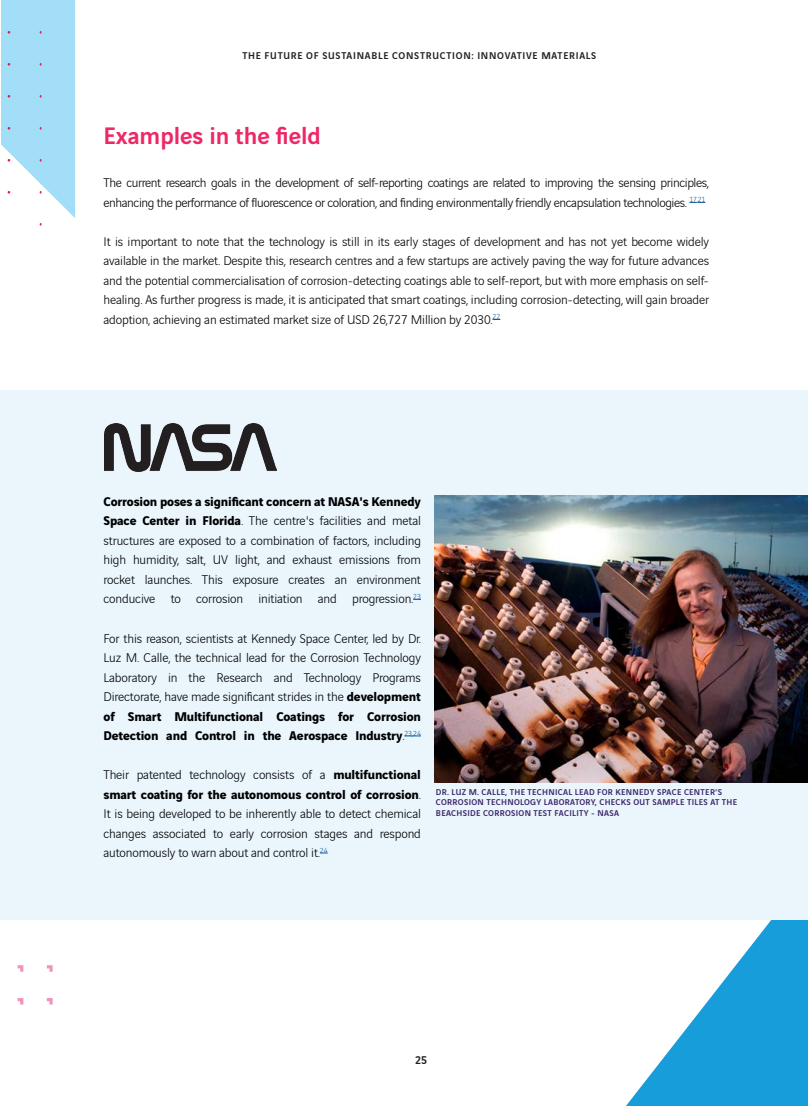
<style>
.page{position:relative;width:808px;height:1106px;background:#fff}
.page>*{position:absolute;margin:0;border:0;box-sizing:border-box;transform-origin:0 0}
.t1{font:500 25.5px "Vinci Sans";color:#ee2765}
.t2{font:300 13.5px/19.5px "Vinci Sans";letter-spacing:-.03em;color:#000001;text-align:justify}
.t3{font:500 12px "Vinci Sans";color:#231f20}
.t4{font:500 10.5px "Vinci Sans";letter-spacing:.07em;color:#231f20}
.t5{font:500 9px/10.5px "Vinci Sans";letter-spacing:.035em;color:#3e276c}
.s1{font-weight:700}
</style>
<div class="page">
<svg style="left:1px;top:0;width:74px;height:226px"></svg>
<svg style="left:47px;top:998px;width:6px;height:6px"></svg>
<svg style="left:18px;top:998px;width:5px;height:6px"></svg>
<svg style="left:47px;top:965px;width:6px;height:6px"></svg>
<svg style="left:18px;top:965px;width:5px;height:6px"></svg>
<svg style="left:626px;top:920px;width:182px;height:186px;fill:#179dd9"></svg>
<div style="left:0;top:390px;width:808px;height:530px;background:#eaf6fc"></div>
<svg style="left:689px;top:202px;width:16px;height:1px"></svg>
<svg style="left:404px;top:735px;width:17px;height:1px"></svg>
<img style="left:105px;top:423px;width:172px;height:48px">
<img style="left:435px;top:495px;width:373px;height:287px">
<p class="t4" style="left:242px;top:48px;width:355px">THE FUTURE OF SUSTAINABLE CONSTRUCTION: INNOVATIVE MATERIALS</p>
<p class="t1" style="left:104px;top:115px;width:219px">Examples in the field</p>
<p class="t2" style="left:104px;top:172px;width:607px">The current research goals in the development of self-reporting coatings are related to improving the sensing principles, enhancing the performance of fluorescence or coloration, and finding environmentally friendly encapsulation technologies. <sup>17</sup><sup>,</sup><sup>21</sup></p>
<p class="t2" style="left:104px;top:230px;width:607px">It is important to note that the technology is still in its early stages of development and has not yet become widely available in the market. Despite this, research centres and a few startups are actively paving the way for future advances and the potential commercialisation of corrosion-detecting coatings able to self-report, but with more emphasis on self&shy;healing. As further progress is made, it is anticipated that smart coatings, including corrosion-detecting, will gain broader adoption, achieving an estimated market size of USD 26,727 Million by 2030.<sup>22</sup></p>
<p class="t2" style="left:104px;top:490px;width:319px"><span class="s1">Corrosion poses a significant concern at NASA's Kennedy Space Center in Florida</span>. The centre's facilities and metal structures are exposed to a combination of factors, including high humidity, salt, UV light, and exhaust emissions from rocket launches. This exposure creates an environment conducive to corrosion initiation and progression.<sup>23</sup></p>
<p class="t2" style="left:104px;top:627px;width:319px">For this reason, scientists at Kennedy Space Center, led by Dr.<br>Luz M. Calle, the technical lead for the Corrosion Technology Laboratory in the Research and Technology Programs Directorate, have made significant strides in the <span class="s1">development of Smart Multifunctional Coatings for Corrosion Detection and Control in the Aerospace Industry</span>.<sup>23,24</sup></p>
<p class="t2" style="left:104px;top:763px;width:319px">Their patented technology consists of a <span class="s1">multifunctional smart coating for the autonomous control of corrosion</span>.<br>It is being developed to be inherently able to detect chemical changes associated to early corrosion stages and respond autonomously to warn about and control it.<sup>24</sup></p>
<p class="t5" style="left:436px;top:785px;width:303px">DR. LUZ M. CALLE, THE TECHNICAL LEAD FOR KENNEDY SPACE CENTER’S<br>CORROSION TECHNOLOGY LABORATORY, CHECKS OUT SAMPLE TILES AT THE<br>BEACHSIDE CORROSION TEST FACILITY - NASA</p>
<p class="t3" style="left:415px;top:1051px;width:13px">25</p>
</div>
